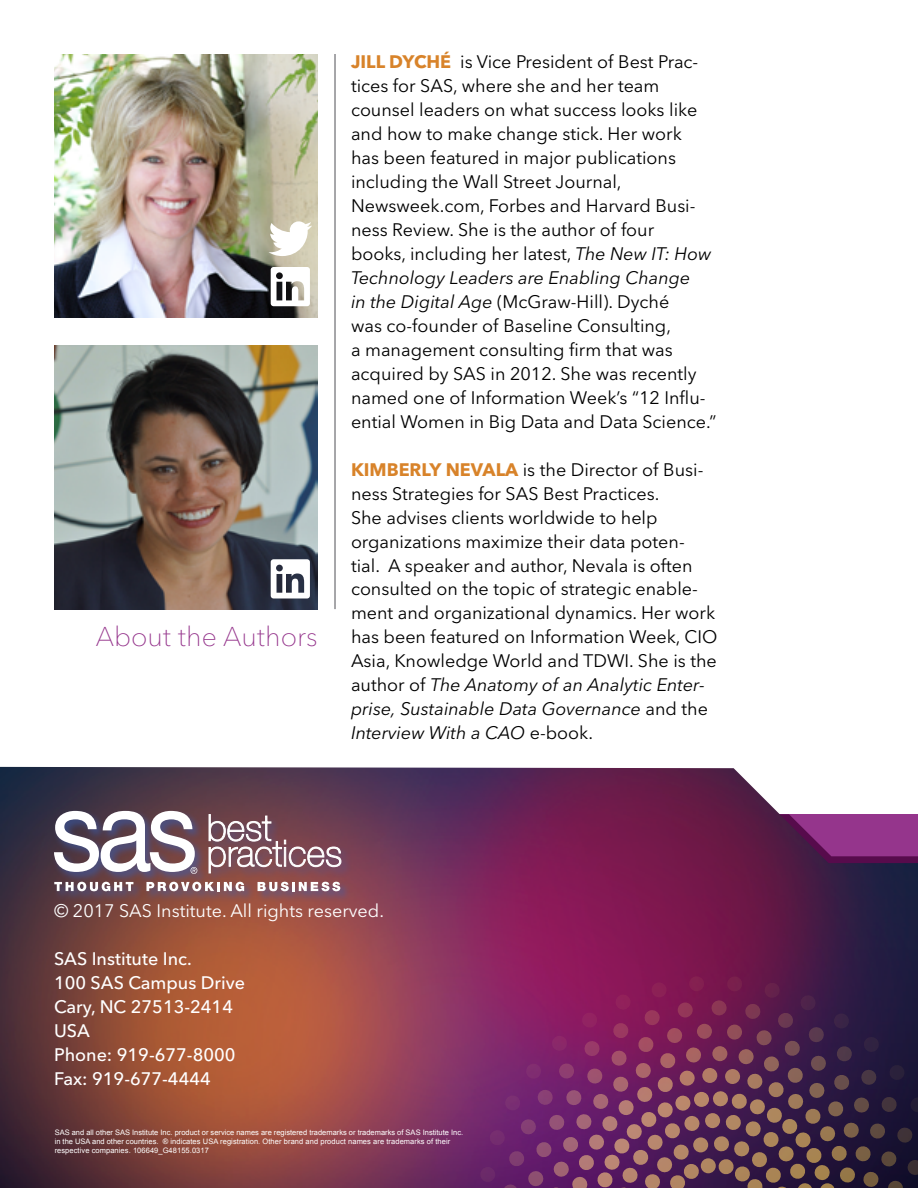
<style>
.page{position:relative;width:918px;height:1188px;background:#fff}
.page>*{position:absolute;margin:0;border:0;box-sizing:border-box;transform-origin:0 0}
.t1{font:100 27px "Avenir Next W1 G";color:#95358c}
.t2{font:18px/24px "Avenir Next W1 G";color:#000}
.t3{font:500 18px/24px "Avenir Next W1 G";color:#fff}
.t4{font:18px "Avenir Next W1 G";color:#fff}
.t5{font:7.5px/9px "Arial";color:#fff}
.s1{font-weight:700;color:#d8832a}
.s2{font-style:italic}
</style>
<div class="page">
<img style="left:0;top:767px;width:918px;height:421px">
<div style="left:52px;top:808px;width:300px;height:95px;background:#3b5dad;opacity:.6"></div>
<svg style="left:54px;top:811px;width:143px;height:63px"></svg>
<svg style="left:209px;top:814px;width:132px;height:59px;background:#8f6a73"></svg>
<svg style="left:54px;top:882px;width:79px;height:9px"></svg>
<svg style="left:146px;top:882px;width:98px;height:9px"></svg>
<svg style="left:258px;top:882px;width:82px;height:9px"></svg>
<hr style="left:334px;top:54px;width:2px;height:555px;background:#8a8a8d">
<div style="left:701px;top:1158px;width:15px;height:15px;background:#b08761;border-radius:50%"></div>
<svg style="left:693px;top:1137px;width:15px;height:15px"></svg>
<svg style="left:705px;top:1113px;width:15px;height:15px"></svg>
<svg style="left:694px;top:1092px;width:15px;height:15px"></svg>
<div style="left:702px;top:1068px;width:15px;height:15px;background:#b37b66;border-radius:50%"></div>
<div style="left:697px;top:1024px;width:15px;height:15px;background:#9a4e5c;border-radius:50%"></div>
<svg style="left:480px;top:976px;width:224px;height:212px;background:#7d2b64"></svg>
<svg style="left:712px;top:976px;width:206px;height:212px;background:#472945"></svg>
<img style="left:54px;top:346px;width:263px;height:263px">
<img style="left:54px;top:54px;width:264px;height:264px">
<svg style="left:271px;top:267px;width:39px;height:39px"></svg>
<svg style="left:271px;top:559px;width:39px;height:39px"></svg>
<svg style="left:268px;top:221px;width:44px;height:35px"></svg>
<p class="t1" style="left:96px;top:620px;width:223px">About the Authors</p>
<p class="t2" style="left:351px;top:49px;width:367px"><span class="s1">JILL DYCHÉ</span> is Vice President of Best Prac&shy;tices for SAS, where she and her team counsel leaders on what success looks like and how to make change stick. Her work<br>has been featured in major publications including the Wall Street Journal, Newsweek.com, Forbes and Harvard Busi&shy;ness Review. She is the author of four<br>books, including her latest, <span class="s2">The New IT: How Technology Leaders are Enabling Change<br>in the Digital Age</span> (McGraw-Hill). Dyché<br>was co-founder of Baseline Consulting,<br>a management consulting firm that was acquired by SAS in 2012. She was recently named one of Information Week’s “12 Influ&shy;ential Women in Big Data and Data Science.”</p>
<p class="t2" style="left:351px;top:457px;width:368px"><span class="s1">KIMBERLY NEVALA</span> is the Director of Busi&shy;ness Strategies for SAS Best Practices.<br>She advises clients worldwide to help organizations maximize their data poten&shy;tial. A speaker and author, Nevala is often consulted on the topic of strategic enable&shy;ment and organizational dynamics. Her work has been featured on Information Week, CIO Asia, Knowledge World and TDWI. She is the author of <span class="s2">The Anatomy of an Analytic Enter&shy;prise, Sustainable Data Governance</span> and the <span class="s2">Interview With a CAO</span> e-book.</p>
<p class="t4" style="left:54px;top:900px;width:332px">© 2017 SAS Institute. All rights reserved.</p>
<p class="t3" style="left:54px;top:946px;width:193px">SAS Institute Inc.<br>100 SAS Campus Drive<br>Cary, NC 27513-2414<br>USA<br>Phone: 919-677-8000<br>Fax: 919-677-4444</p>
<p class="t5" style="left:55px;top:1128px;width:410px">SAS and all other SAS Institute Inc. product or service names are registered trademarks or trademarks of SAS Institute Inc. in the USA and other countries. ® indicates USA registration. Other brand and product names are trademarks of their respective companies. 106649_G48155.0317</p>
</div>
